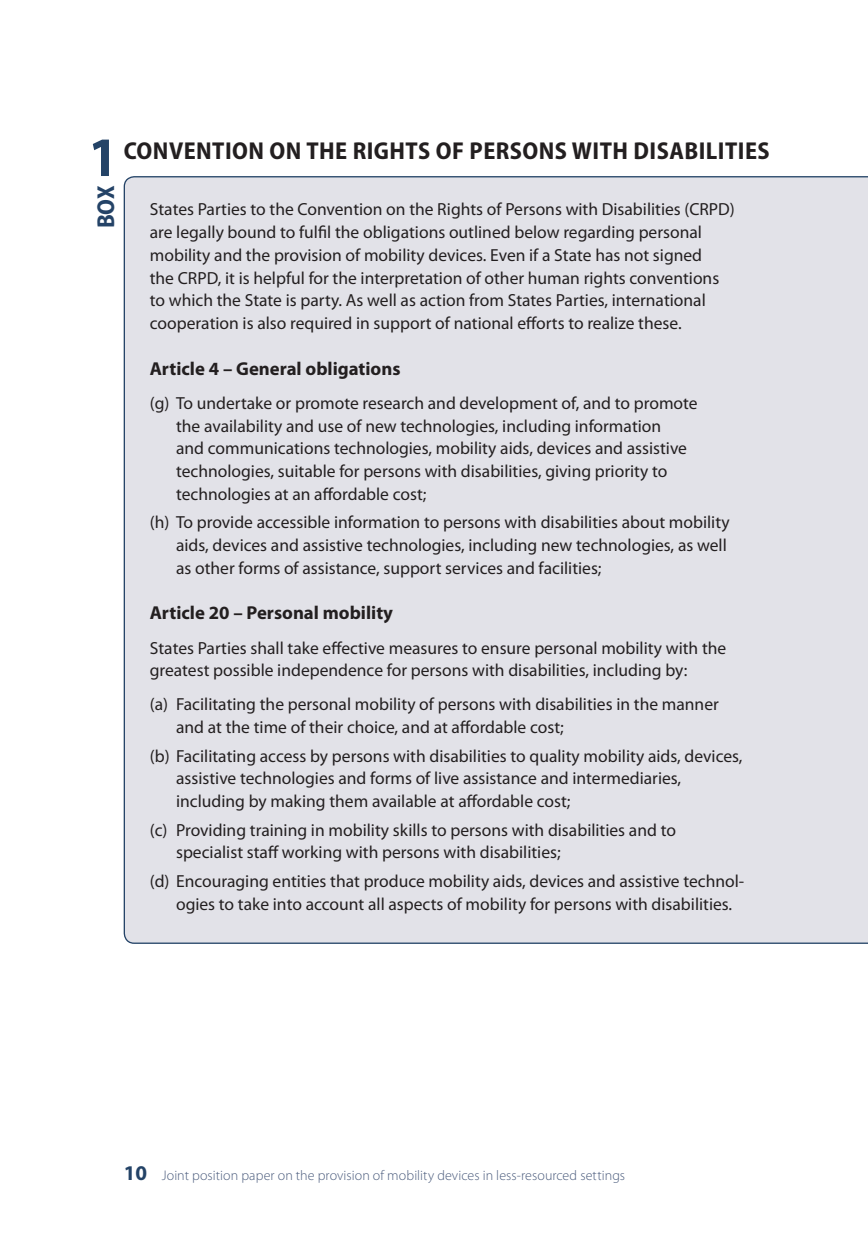
<style>
.page{position:relative;width:868px;height:1240px;background:#fff}
.page>*{position:absolute;margin:0;border:0;box-sizing:border-box;transform-origin:0 0}
.t1{font:700 semi-condensed 56px "Myriad Pro";color:#244367}
.t2{font:700 semi-condensed 24.5px "Myriad Pro";letter-spacing:.02em;color:#231f20}
.t3{font:700 semi-condensed 24.5px "Myriad Pro";color:#244367}
.t4{font:700 18.72px "Myriad Pro";color:#231f20}
.t5{font:17.5px/22.8px "Myriad Pro";color:#231f20}
.t6{font:300 14px "Myriad Pro";letter-spacing:.005em;color:#4a5b7c}
.s1{font-weight:700;font-size:21px;color:#244367}
</style>
<div class="page">
<div style="left:124px;top:176px;width:743px;height:767px;background:#e2e2e8"></div>
<h1 class="t1" style="left:89px;top:124px;width:30px">1</h1>
<h2 class="t3" style="left:91px;top:228px;width:44px;rotate:-90deg">BOX</h2>
<h2 class="t2" style="left:124px;top:136px;width:647px">CONVENTION ON THE RIGHTS OF PERSONS WITH DISABILITIES</h2>
<p class="t5" style="left:150px;top:200px;width:586px">States Parties to the Convention on the Rights of Persons with Disabilities (CRPD) are legally bound to fulfil the obligations outlined below regarding personal mobility and the provision of mobility devices. Even if a State has not signed<br>the CRPD, it is helpful for the interpretation of other human rights conventions to which the State is party. As well as action from States Parties, international cooperation is also required in support of national efforts to realize these.</p>
<p class="t4" style="left:150px;top:361px;width:252px">Article 4 – General obligations</p>
<p class="t5" style="left:176px;top:393px;width:523px;text-indent:-26px">(g) To undertake or promote research and development of, and to promote the availability and use of new technologies, including information<br>and communications technologies, mobility aids, devices and assistive technologies, suitable for persons with disabilities, giving priority to technologies at an affordable cost;</p>
<p class="t5" style="left:176px;top:513px;width:555px;text-indent:-26px">(h) To provide accessible information to persons with disabilities about mobility aids, devices and assistive technologies, including new technologies, as well as other forms of assistance, support services and facilities;</p>
<p class="t4" style="left:150px;top:606px;width:245px">Article 20 – Personal mobility</p>
<p class="t5" style="left:150px;top:638px;width:577px">States Parties shall take effective measures to ensure personal mobility with the greatest possible independence for persons with disabilities, including by:</p>
<p class="t5" style="left:176px;top:695px;width:544px;text-indent:-26px">(a) Facilitating the personal mobility of persons with disabilities in the manner and at the time of their choice, and at affordable cost;</p>
<p class="t5" style="left:176px;top:746px;width:567px;text-indent:-26px">(b) Facilitating access by persons with disabilities to quality mobility aids, devices, assistive technologies and forms of live assistance and intermediaries, including by making them available at affordable cost;</p>
<p class="t5" style="left:176px;top:820px;width:501px;text-indent:-26px">(c) Providing training in mobility skills to persons with disabilities and to specialist staff working with persons with disabilities;</p>
<p class="t5" style="left:176px;top:871px;width:569px;text-indent:-26px">(d) Encouraging entities that produce mobility aids, devices and assistive technol&shy;ogies to take into account all aspects of mobility for persons with disabilities.</p>
<p class="t6" style="left:124px;top:1170px;width:503px"><span class="s1">10</span> Joint position paper on the provision of mobility devices in less-resourced settings</p>
</div>
